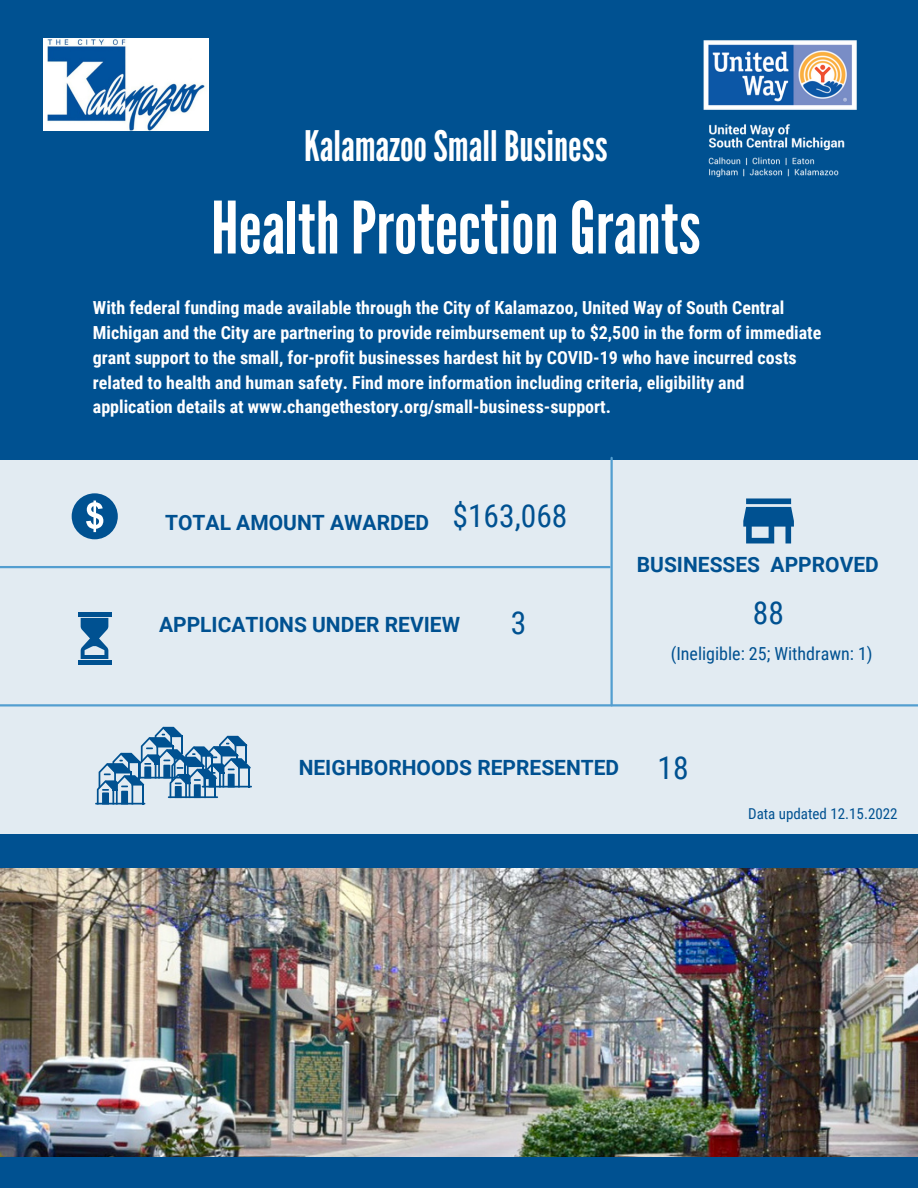
<style>
.page{position:relative;width:918px;height:1188px;background:#005191}
.page>*{position:absolute;margin:0;border:0;box-sizing:border-box;transform-origin:0 0}
.t1{font:72px "League Gothic";color:#fff}
.t2{font:42px "League Gothic";color:#fff}
.t3{font:31.5px "Roboto Condensed";color:#005191}
.t4{font:700 21px "Roboto";color:#005191}
.t5{font:700 18px/24.8px "Roboto Condensed";color:#fff}
.t6{font:18px "Roboto Condensed";color:#005191}
.t7{font:15px "Roboto Condensed";color:#005191}
</style>
<div class="page">
<div style="left:0;top:460px;width:918px;height:374px;background:#e2ebf2"></div>
<svg style="left:743px;top:498px;width:51px;height:45px"></svg>
<div style="left:72px;top:493px;width:46px;height:46px;background:#005191;border-radius:50%"></div>
<svg style="left:86px;top:501px;width:17px;height:31px"></svg>
<img style="left:44px;top:38px;width:164px;height:93px">
<hr style="left:95px;top:803px;width:50px;height:2px;background:#005191">
<hr style="left:78px;top:612px;width:33px;height:4px;background:#005191">
<hr style="left:78px;top:661px;width:33px;height:4px;background:#005191">
<svg style="left:81px;top:618px;width:27px;height:41px"></svg>
<hr style="left:0;top:566px;width:610px;height:2px;background:#539ed0">
<hr style="left:610px;top:458px;width:3px;height:247px;background:#539ed0">
<hr style="left:0;top:704px;width:918px;height:2px;background:#539ed0">
<hr style="left:202px;top:786px;width:50px;height:1px;background:#005191">
<svg style="left:97px;top:727px;width:154px;height:78px"></svg>
<img style="left:0;top:868px;width:918px;height:288px">
<img style="left:703px;top:40px;width:154px;height:138px">
<h2 class="t2" style="left:304px;top:122px;width:305px">KalamazooSmallBusiness</h2>
<h1 class="t1" style="left:211px;top:186px;width:491px">HealthProtectionGrants</h1>
<p class="t5" style="left:93px;top:296px;width:730px">With federal funding made available through the City of Kalamazoo, United Way of South Central Michigan and the City are partnering to provide reimbursement up to $2,500 in the form of immediate grant support to the small, for-profit businesses hardest hit by COVID-19 who have incurred costs related to health and human safety. Find more information including criteria, eligibility and application details at www.changethestory.org/small-business-support.</p>
<p class="t4" style="left:165px;top:510px;width:266px">TOTAL AMOUNT AWARDED</p>
<h3 class="t3" style="left:453px;top:498px;width:116px">$163,068</h3>
<p class="t4" style="left:637px;top:553px;width:244px">BUSINESSES APPROVED</p>
<p class="t4" style="left:159px;top:613px;width:302px">APPLICATIONS UNDER REVIEW</p>
<h3 class="t3" style="left:511px;top:605px;width:17px">3</h3>
<h3 class="t3" style="left:753px;top:595px;width:33px">88</h3>
<p class="t6" style="left:671px;top:643px;width:203px">(Ineligible: 25; Withdrawn: 1)</p>
<p class="t4" style="left:299px;top:755px;width:322px">NEIGHBORHOODS REPRESENTED</p>
<h3 class="t3" style="left:658px;top:750px;width:33px">18</h3>
<p class="t7" style="left:748px;top:805px;width:151px">Data updated 12.15.2022</p>
</div>
